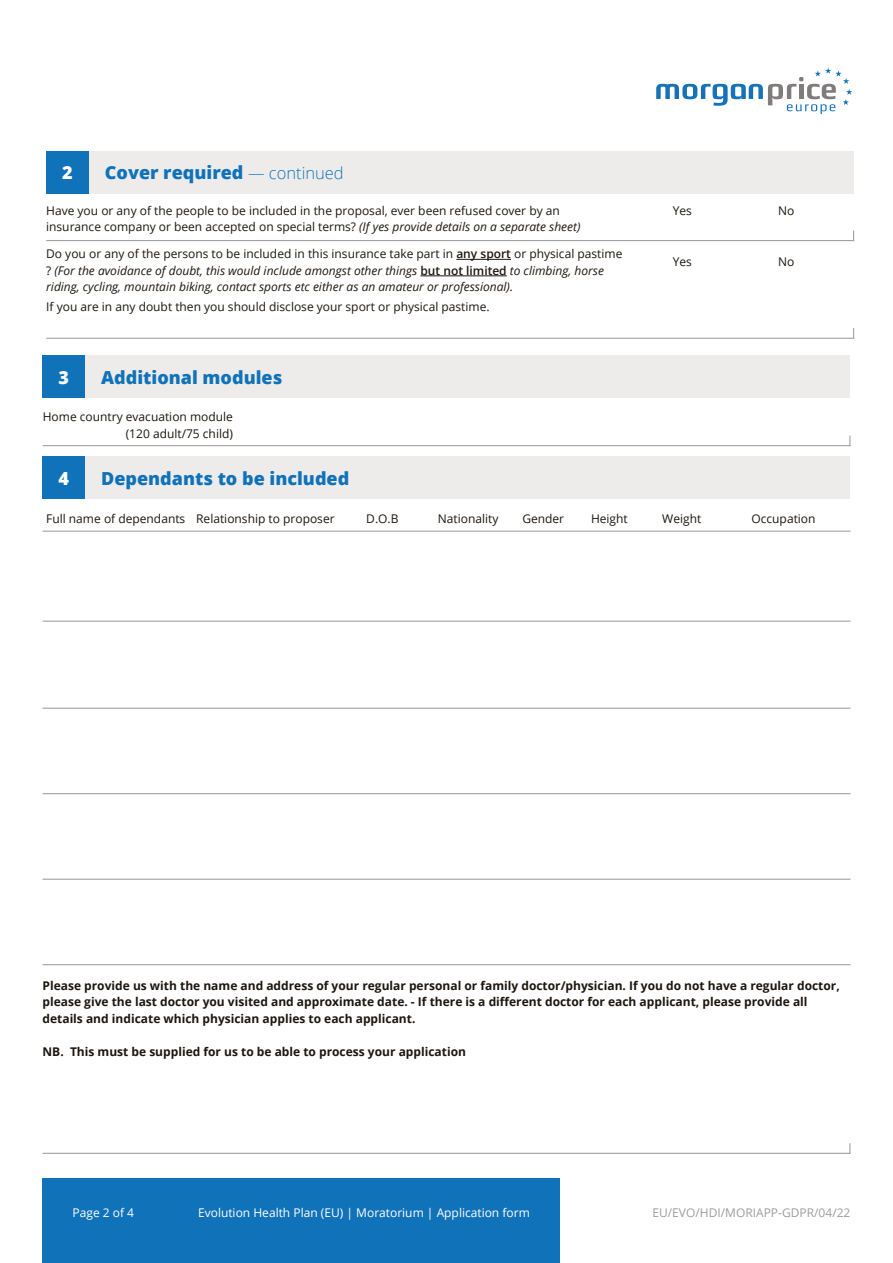
<style>
.page{position:relative;width:893px;height:1263px;background:#fff}
.page>*{position:absolute;margin:0;border:0;box-sizing:border-box;transform-origin:0 0}
.t1{font:800 18px "Open Sans";color:#1072b9}
.t2{font:800 18px "Open Sans";color:#fff}
.t3{font:12px/16.5px "Open Sans";color:#1d160f;text-align:right}
.t4{font:700 12px/16.5px "Open Sans";color:#1d160f}
.t5{font:italic 12px/16.5px "Open Sans";color:#1d160f}
.t6{font:12px "Open Sans";color:#fff}
.t7{font:12px "Open Sans";color:#9d9d9c}
.s1{font-weight:300;font-size:16.5px}
.s2{font-style:italic}
.s3{font-style:normal}
.s4{font-weight:600;font-style:normal}
</style>
<div class="page">
<div style="left:43px;top:1178px;width:517px;height:85px;background:#1072b9"></div>
<svg style="left:656px;top:68px;width:196px;height:46px"></svg>
<div style="left:43px;top:355px;width:807px;height:43px;background:#edeceb"></div>
<div style="left:43px;top:355px;width:42px;height:43px;background:#1072b9"></div>
<hr style="left:43px;top:445px;width:807px;height:1px;background:#9d9d9c">
<div style="left:43px;top:457px;width:807px;height:42px;background:#edeceb"></div>
<div style="left:43px;top:457px;width:42px;height:42px;background:#1072b9"></div>
<hr style="left:43px;top:531px;width:807px;height:1px;background:#9d9d9c">
<hr style="left:43px;top:621px;width:807px;height:1px;background:#9d9d9c">
<hr style="left:43px;top:708px;width:807px;height:1px;background:#9d9d9c">
<hr style="left:43px;top:793px;width:807px;height:1px;background:#9d9d9c">
<hr style="left:43px;top:879px;width:807px;height:1px;background:#9d9d9c">
<hr style="left:43px;top:964px;width:807px;height:1px;background:#9d9d9c">
<div style="left:46px;top:151px;width:808px;height:43px;background:#edeceb"></div>
<div style="left:46px;top:151px;width:43px;height:43px;background:#1072b9"></div>
<hr style="left:46px;top:240px;width:808px;height:1px;background:#9d9d9c">
<hr style="left:43px;top:1153px;width:807px;height:1px;background:#9d9d9c">
<hr style="left:456px;top:259px;width:55px;height:1px;background:#1d160f">
<hr style="left:420px;top:276px;width:87px;height:1px;background:#1d160f">
<hr style="left:46px;top:338px;width:808px;height:1px;background:#9d9d9c">
<h1 class="t2" style="left:62px;top:159px;width:12px">2</h1>
<h1 class="t1" style="left:105px;top:159px;width:240px">Cover required <span class="s1">— continued</span></h1>
<p class="t3" style="left:46px;top:202px;width:536px;text-align:left">Have you or any of the people to be included in the proposal, ever been refused cover by an insurance company or been accepted on special terms? <span class="s2">(If yes provide details on a separate sheet)</span></p>
<p class="t3" style="left:673px;top:202px;width:21px">Yes</p>
<p class="t3" style="left:778px;top:202px;width:18px">No</p>
<p class="t5" style="left:46px;top:245px;width:578px"><span class="s3">Do you or any of the persons to be included in this insurance take part in</span> <span class="s4">any sport</span> <span class="s3">or physical pastime ?</span> (For the avoidance of doubt, this would include amongst other things <span class="s4">but not limited</span> to climbing, horse riding, cycling, mountain biking, contact sports etc either as an amateur or professional).</p>
<p class="t3" style="left:46px;top:298px;width:445px">If you are in any doubt then you should disclose your sport or physical pastime.</p>
<h1 class="t2" style="left:59px;top:363px;width:12px">3</h1>
<h1 class="t1" style="left:101px;top:363px;width:183px">Additional modules</h1>
<p class="t3" style="left:43px;top:408px;width:192px">Home country evacuation module (120 adult/75 child)</p>
<p class="t3" style="left:673px;top:253px;width:21px">Yes</p>
<p class="t3" style="left:778px;top:253px;width:18px">No</p>
<h1 class="t2" style="left:59px;top:464px;width:12px">4</h1>
<h1 class="t1" style="left:101px;top:464px;width:250px">Dependants to be included</h1>
<p class="t3" style="left:46px;top:510px;width:290px">Full name of dependants Relationship to proposer</p>
<p class="t3" style="left:366px;top:510px;width:34px">D.O.B</p>
<p class="t3" style="left:438px;top:510px;width:62px">Nationality</p>
<p class="t3" style="left:522px;top:510px;width:43px">Gender</p>
<p class="t3" style="left:591px;top:510px;width:38px">Height</p>
<p class="t3" style="left:662px;top:510px;width:41px">Weight</p>
<p class="t3" style="left:751px;top:510px;width:66px">Occupation</p>
<p class="t4" style="left:43px;top:976px;width:799px">Please provide us with the name and address of your regular personal or family doctor/physician. If you do not have a regular doctor, please give the last doctor you visited and approximate date. - If there is a different doctor for each applicant, please provide all details and indicate which physician applies to each applicant.</p>
<p class="t4" style="left:43px;top:1042px;width:425px">NB. This must be supplied for us to be able to process your application</p>
<p class="t6" style="left:73px;top:1204px;width:63px">Page 2 of 4</p>
<p class="t6" style="left:198px;top:1204px;width:333px">Evolution Health Plan (EU) | Moratorium | Application form</p>
<p class="t7" style="left:652px;top:1204px;width:199px">EU/EVO/HDI/MORIAPP-GDPR/04/22</p>
</div>
